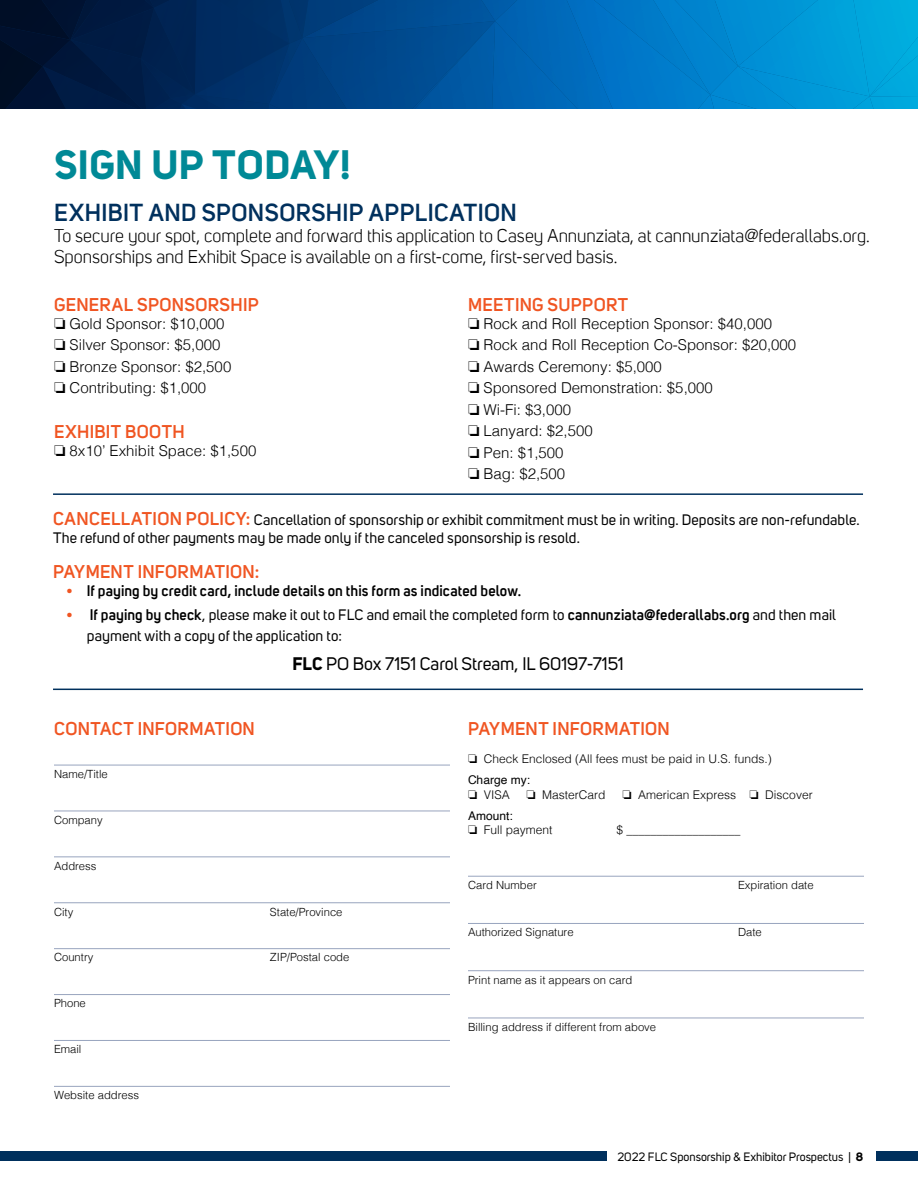
<style>
.page{position:relative;width:918px;height:1188px;background:#fff}
.page>*{position:absolute;margin:0;border:0;box-sizing:border-box;transform-origin:0 0}
.AGENDA_-_Day_Header{font:700 40.5px "Uni Sans";letter-spacing:.01em;color:#008996}
.Opportunity_Headers{font:600 24px "Uni Sans";letter-spacing:.02em;color:#00305d}
.Basic_Body_Text{font:18px/21px "Uni Sans";color:#000}
.Benefits{font:600 18px "Uni Sans";letter-spacing:.015em;color:#f05522}
.t1{font:18px "Uni Sans";color:#000}
.Benefits-2{font:15px/18px "Uni Sans";letter-spacing:.005em;color:#000}
.Application_price_li{font:300 15px "Helvetica";color:#000}
.t2{font:600 15px "Uni Sans";letter-spacing:.005em;color:#000}
.body{font:300 12px "Helvetica";color:#000}
.t3{font:12px "Uni Sans";color:#000}
.body-2{font:12px "Helvetica";color:#000}
.body-3{font:300 11.25px "Helvetica";color:#000}
.s1{font-weight:600;font-size:18px;color:#f05522}
.s2{color:#f05522}
.s3{font-weight:600;color:#f05522}
.s4{font-weight:600}
.s5{font-weight:700}
</style>
<div class="page">
<div style="left:0;top:1151px;width:608px;height:10px;background:#00305d"></div>
<div style="left:876px;top:1151px;width:42px;height:9px;background:#00305d"></div>
<svg style="left:0;top:0;width:918px;height:109px;background:#005795"></svg>
<hr style="left:53px;top:493px;width:810px;height:2px;background:#00305d">
<hr style="left:54px;top:765px;width:396px;height:1px;background:#98a4be">
<hr style="left:54px;top:811px;width:396px;height:1px;background:#98a4be">
<hr style="left:54px;top:856px;width:396px;height:1px;background:#98a4be">
<hr style="left:54px;top:902px;width:396px;height:1px;background:#98a4be">
<hr style="left:54px;top:948px;width:396px;height:1px;background:#98a4be">
<hr style="left:54px;top:994px;width:396px;height:1px;background:#98a4be">
<hr style="left:54px;top:1040px;width:396px;height:1px;background:#98a4be">
<hr style="left:54px;top:1086px;width:396px;height:1px;background:#98a4be">
<hr style="left:468px;top:876px;width:396px;height:1px;background:#98a4be">
<hr style="left:468px;top:923px;width:396px;height:1px;background:#98a4be">
<hr style="left:468px;top:970px;width:396px;height:1px;background:#98a4be">
<hr style="left:468px;top:1018px;width:396px;height:1px;background:#98a4be">
<hr style="left:53px;top:689px;width:810px;height:1px;background:#00305d">
<p class="AGENDA_-_Day_Header" style="left:54px;top:140px;width:298px">SIGN UP TODAY!</p>
<p class="Opportunity_Headers" style="left:54px;top:199px;width:464px">EXHIBIT AND SPONSORSHIP APPLICATION</p>
<p class="Basic_Body_Text" style="left:54px;top:226px;width:817px">To secure your spot, complete and forward this application to Casey Annunziata, at cannunziata@federallabs.org.<br>Sponsorships and Exhibit Space is available on a first-come, first-served basis.</p>
<p class="Benefits" style="left:54px;top:294px;width:206px">GENERAL SPONSORSHIP</p>
<p class="Application_price_li" style="left:54px;top:311px;width:172px">❏ Gold Sponsor: $10,000</p>
<p class="Application_price_li" style="left:54px;top:332px;width:168px">❏ Silver Sponsor: $5,000</p>
<p class="Application_price_li" style="left:54px;top:354px;width:179px">❏ Bronze Sponsor: $2,500</p>
<p class="Application_price_li" style="left:54px;top:375px;width:154px">❏ Contributing: $1,000</p>
<p class="Benefits" style="left:54px;top:421px;width:132px">EXHIBIT BOOTH</p>
<p class="Application_price_li" style="left:54px;top:438px;width:204px">❏ 8x10’ Exhibit Space: $1,500</p>
<p class="Benefits" style="left:468px;top:294px;width:162px">MEETING SUPPORT</p>
<p class="Application_price_li" style="left:468px;top:311px;width:306px">❏ Rock and Roll Reception Sponsor: $40,000</p>
<p class="Application_price_li" style="left:468px;top:332px;width:330px">❏ Rock and Roll Reception Co-Sponsor: $20,000</p>
<p class="Application_price_li" style="left:468px;top:354px;width:195px">❏ Awards Ceremony: $5,000</p>
<p class="Application_price_li" style="left:468px;top:375px;width:246px">❏ Sponsored Demonstration: $5,000</p>
<p class="Application_price_li" style="left:468px;top:397px;width:105px">❏ Wi-Fi: $3,000</p>
<p class="Application_price_li" style="left:468px;top:418px;width:126px">❏ Lanyard: $2,500</p>
<p class="Application_price_li" style="left:468px;top:440px;width:97px">❏ Pen: $1,500</p>
<p class="Application_price_li" style="left:468px;top:461px;width:99px">❏ Bag: $2,500</p>
<p class="Benefits-2" style="left:53px;top:511px;width:808px"><span class="s1">CANCELLATION POLICY:</span> Cancellation of sponsorship or exhibit commitment must be in writing. Deposits are non-refundable.<br>The refund of other payments may be made only if the canceled sponsorship is resold.</p>
<p class="Benefits" style="left:53px;top:561px;width:208px">PAYMENT INFORMATION:</p>
<p class="t2" style="left:67px;top:581px;width:456px"><span class="s2">•</span> If paying by credit card, include details on this form as indicated below.</p>
<p class="Benefits-2" style="left:87px;top:605px;width:750px;line-height:21px;text-indent:-20px"><span class="s3">•</span> <span class="s4">If paying by check</span>, please make it out to FLC and email the completed form to <span class="s4">cannunziata@federallabs.org</span> and then mail payment with a copy of the application to:</p>
<p class="t1" style="left:292px;top:653px;width:333px"><span class="s5">FLC</span> PO Box 7151 Carol Stream, IL 60197-7151</p>
<p class="Benefits" style="left:54px;top:718px;width:202px">CONTACT INFORMATION</p>
<p class="body-3" style="left:54px;top:764px;width:55px">Name/Title</p>
<p class="body-3" style="left:54px;top:810px;width:50px">Company</p>
<p class="body-3" style="left:54px;top:856px;width:44px">Address</p>
<p class="body-3" style="left:54px;top:902px;width:21px">City</p>
<p class="body-3" style="left:270px;top:902px;width:74px">State/Province</p>
<p class="body-3" style="left:54px;top:948px;width:41px">Country</p>
<p class="body-3" style="left:270px;top:948px;width:81px">ZIP/Postal code</p>
<p class="body-3" style="left:54px;top:994px;width:33px">Phone</p>
<p class="body-3" style="left:54px;top:1040px;width:29px">Email</p>
<p class="body-3" style="left:54px;top:1086px;width:87px">Website address</p>
<p class="Benefits" style="left:468px;top:718px;width:203px">PAYMENT INFORMATION</p>
<p class="body" style="left:468px;top:749px;width:305px">❏ Check Enclosed (All fees must be paid in U.S. funds.)</p>
<p class="body-2" style="left:468px;top:771px;width:64px">Charge my:</p>
<p class="body" style="left:468px;top:784px;width:43px">❏ VISA</p>
<p class="body" style="left:527px;top:784px;width:81px">❏ MasterCard</p>
<p class="body" style="left:622px;top:784px;width:192px">❏ American Express ❏ Discover</p>
<p class="body-2" style="left:468px;top:806px;width:46px">Amount:</p>
<p class="body" style="left:468px;top:820px;width:86px">❏ Full payment</p>
<p class="body" style="left:617px;top:820px;width:126px">$ ___________________</p>
<p class="body-3" style="left:468px;top:875px;width:70px">Card Number</p>
<p class="body-3" style="left:738px;top:875px;width:77px">Expiration date</p>
<p class="body-3" style="left:468px;top:923px;width:107px">Authorized Signature</p>
<p class="body-3" style="left:738px;top:923px;width:25px">Date</p>
<p class="body-3" style="left:468px;top:970px;width:166px">Print name as it appears on card</p>
<p class="body-3" style="left:468px;top:1017px;width:190px">Billing address if different from above</p>
<p class="t3" style="left:617px;top:1150px;width:247px">2022 FLC Sponsorship &amp; Exhibitor Prospectus | <span class="s5">8</span></p>
</div>
